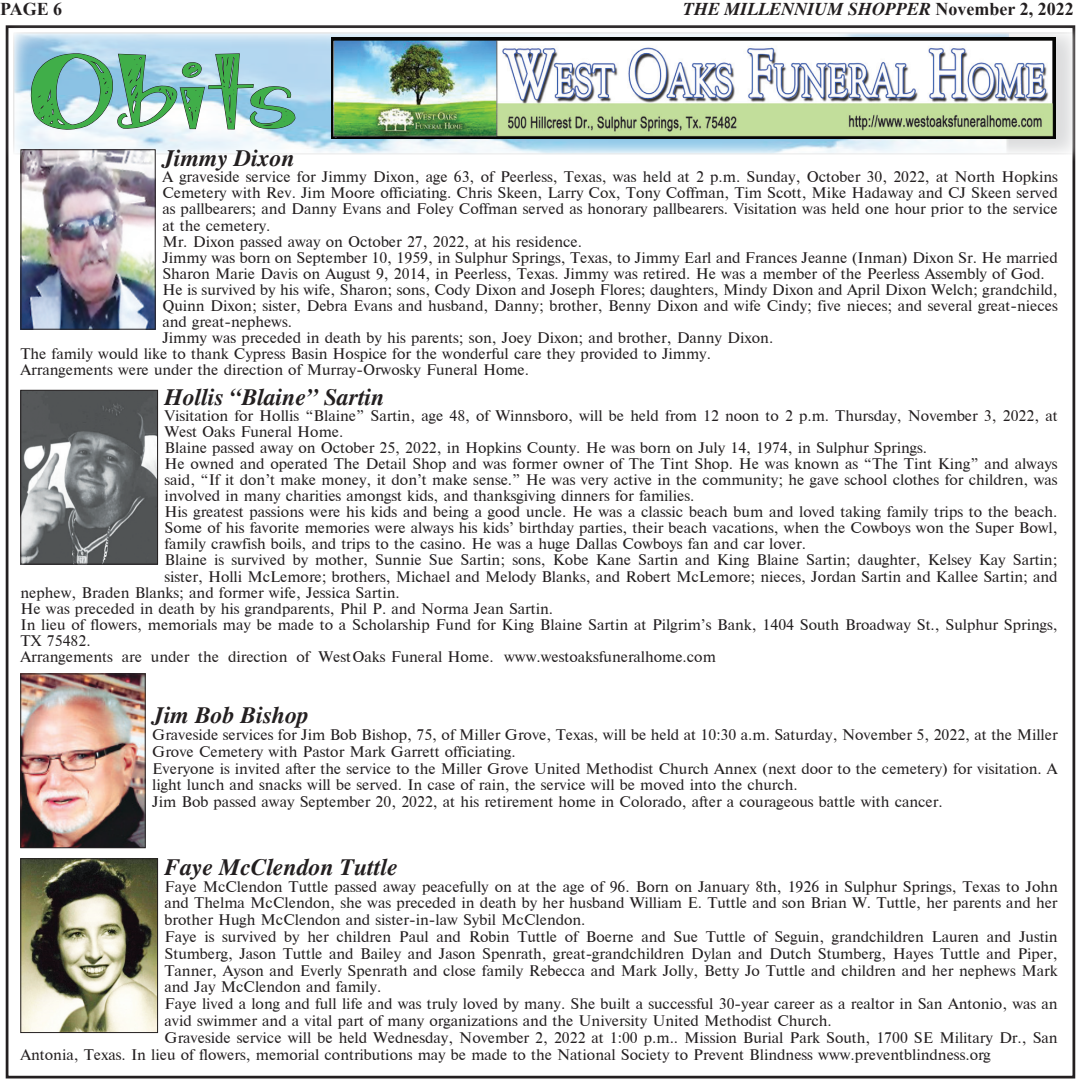
<style>
.page{position:relative;width:1080px;height:1080px;background:#fff}
.page>*{position:absolute;margin:0;border:0;box-sizing:border-box;transform-origin:0 0}
.t1{font:77.85px "Janda Apple Cobbler";color:#40ae49;scale:1.42 1}
.t2{font:italic 700 23.4px "Times";color:#231f20}
.t3{font:italic 700 18px "Times New Roman";color:#231f20}
.t4{font:700 18px "Times New Roman";color:#231f20}
.t5{font:14.55px/16.8px "Times";color:#231f20}
.s1{font-style:normal}
</style>
<div class="page">
<div style="left:3px;top:23px;width:1072px;height:141px;background:#fff;opacity:.75"></div>
<svg style="left:1009px;top:34px;width:64px;height:119px;fill:#e3e4e5"></svg>
<img style="left:15px;top:34px;width:994px;height:119px">
<img style="left:332px;top:38px;width:724px;height:100px">
<svg style="left:30px;top:53px;width:266px;height:77px;background:#a6c4d7"></svg>
<img style="left:22px;top:676px;width:121px;height:170px">
<div style="left:20px;top:674px;width:125px;height:174px;border:1px solid #231f20"></div>
<img style="left:22px;top:151px;width:132px;height:177px">
<div style="left:20px;top:149px;width:136px;height:181px;border:1px solid #231f20"></div>
<img style="left:22px;top:860px;width:134px;height:171px">
<div style="left:20px;top:858px;width:138px;height:175px;border:1px solid #231f20"></div>
<img style="left:22px;top:392px;width:134px;height:170px">
<div style="left:20px;top:390px;width:138px;height:174px;border:1px solid #231f20"></div>
<p class="t4" style="left:0;top:-4px;width:64px">PAGE 6</p>
<p class="t3" style="left:683px;top:-2px;width:392px">THE MILLENNIUM SHOPPER <span class="s1">November 2, 2022</span></p>
<h1 class="t1" style="left:30px;top:56px;width:189px">Obits</h1>
<h2 class="t2" style="left:162px;top:145px;width:134px">Jimmy Dixon</h2>
<p class="t5" style="left:162px;top:169px;width:897px">A graveside service for Jimmy Dixon, age 63, of Peerless, Texas, was held at 2 p.m. Sunday, October 30, 2022, at North Hopkins</p>
<p class="t5" style="left:162px;top:185px;width:897px">Cemetery with Rev. Jim Moore officiating. Chris Skeen, Larry Cox, Tony Coffman, Tim Scott, Mike Hadaway and CJ Skeen served</p>
<p class="t5" style="left:162px;top:201px;width:897px">as pallbearers; and Danny Evans and Foley Coffman served as honorary pallbearers. Visitation was held one hour prior to the service</p>
<p class="t5" style="left:162px;top:217px;width:110px">at the cemetery.</p>
<p class="t5" style="left:162px;top:233px;width:421px">Mr. Dixon passed away on October 27, 2022, at his residence.</p>
<p class="t5" style="left:162px;top:249px;width:897px">Jimmy was born on September 10, 1959, in Sulphur Springs, Texas, to Jimmy Earl and Frances Jeanne (Inman) Dixon Sr. He married</p>
<p class="t5" style="left:162px;top:265px;width:884px">Sharon Marie Davis on August 9, 2014, in Peerless, Texas. Jimmy was retired. He was a member of the Peerless Assembly of God.</p>
<p class="t5" style="left:162px;top:281px;width:897px">He is survived by his wife, Sharon; sons, Cody Dixon and Joseph Flores; daughters, Mindy Dixon and April Dixon Welch; grandchild,</p>
<p class="t5" style="left:162px;top:297px;width:897px">Quinn Dixon; sister, Debra Evans and husband, Danny; brother, Benny Dixon and wife Cindy; five nieces; and several great-nieces</p>
<p class="t5" style="left:162px;top:313px;width:131px">and great-nephews.</p>
<p class="t5" style="left:162px;top:329px;width:612px">Jimmy was preceded in death by his parents; son, Joey Dixon; and brother, Danny Dixon.</p>
<p class="t5" style="left:20px;top:346px;width:692px">The family would like to thank Cypress Basin Hospice for the wonderful care they provided to Jimmy.</p>
<p class="t5" style="left:20px;top:362px;width:510px">Arrangements were under the direction of Murray-Orwosky Funeral Home.</p>
<h2 class="t2" style="left:165px;top:383px;width:222px">Hollis “Blaine” Sartin</h2>
<p class="t5" style="left:165px;top:407px;width:895px">Visitation for Hollis “Blaine” Sartin, age 48, of Winnsboro, will be held from 12 noon to 2 p.m. Thursday, November 3, 2022, at</p>
<p class="t5" style="left:165px;top:423px;width:180px">West Oaks Funeral Home.</p>
<p class="t5" style="left:165px;top:439px;width:764px">Blaine passed away on October 25, 2022, in Hopkins County. He was born on July 14, 1974, in Sulphur Springs.</p>
<p class="t5" style="left:165px;top:455px;width:895px">He owned and operated The Detail Shop and was former owner of The Tint Shop. He was known as “The Tint King” and always</p>
<p class="t5" style="left:165px;top:471px;width:895px">said, “If it don’t make money, it don’t make sense.” He was very active in the community; he gave school clothes for children, was</p>
<p class="t5" style="left:165px;top:488px;width:531px">involved in many charities amongst kids, and thanksgiving dinners for families.</p>
<p class="t5" style="left:165px;top:504px;width:895px">His greatest passions were his kids and being a good uncle. He was a classic beach bum and loved taking family trips to the beach.</p>
<p class="t5" style="left:165px;top:520px;width:895px">Some of his favorite memories were always his kids’ birthday parties, their beach vacations, when the Cowboys won the Super Bowl,</p>
<p class="t5" style="left:165px;top:536px;width:643px">family crawfish boils, and trips to the casino. He was a huge Dallas Cowboys fan and car lover.</p>
<p class="t5" style="left:165px;top:552px;width:895px">Blaine is survived by mother, Sunnie Sue Sartin; sons, Kobe Kane Sartin and King Blaine Sartin; daughter, Kelsey Kay Sartin;</p>
<p class="t5" style="left:165px;top:568px;width:895px">sister, Holli McLemore; brothers, Michael and Melody Blanks, and Robert McLemore; nieces, Jordan Sartin and Kallee Sartin; and</p>
<p class="t5" style="left:20px;top:584px;width:381px">nephew, Braden Blanks; and former wife, Jessica Sartin.</p>
<p class="t5" style="left:20px;top:600px;width:534px">He was preceded in death by his grandparents, Phil P. and Norma Jean Sartin.</p>
<p class="t5" style="left:20px;top:616px;width:1039px">In lieu of flowers, memorials may be made to a Scholarship Fund for King Blaine Sartin at Pilgrim’s Bank, 1404 South Broadway St., Sulphur Springs,</p>
<p class="t5" style="left:20px;top:632px;width:72px">TX 75482.</p>
<p class="t5" style="left:20px;top:648px;width:697px">Arrangements are under the direction of West Oaks Funeral Home. www.westoaksfuneralhome.com</p>
<h2 class="t2" style="left:152px;top:701px;width:158px">Jim Bob Bishop</h2>
<p class="t5" style="left:152px;top:726px;width:907px">Graveside services for Jim Bob Bishop, 75, of Miller Grove, Texas, will be held at 10:30 a.m. Saturday, November 5, 2022, at the Miller Grove Cemetery with Pastor Mark Garrett officiating.<br>Everyone is invited after the service to the Miller Grove United Methodist Church Annex (next door to the cemetery) for visitation. A light lunch and snacks will be served. In case of rain, the service will be moved into the church.<br>Jim Bob passed away September 20, 2022, at his retirement home in Colorado, after a courageous battle with cancer.</p>
<h2 class="t2" style="left:165px;top:853px;width:235px">Faye McClendon Tuttle</h2>
<p class="t5" style="left:165px;top:878px;width:895px">Faye McClendon Tuttle passed away peacefully on at the age of 96. Born on January 8th, 1926 in Sulphur Springs, Texas to John</p>
<p class="t5" style="left:165px;top:895px;width:895px">and Thelma McClendon, she was preceded in death by her husband William E. Tuttle and son Brian W. Tuttle, her parents and her</p>
<p class="t5" style="left:165px;top:912px;width:423px">brother Hugh McClendon and sister-in-law Sybil McClendon.</p>
<p class="t5" style="left:165px;top:928px;width:895px">Faye is survived by her children Paul and Robin Tuttle of Boerne and Sue Tuttle of Seguin, grandchildren Lauren and Justin</p>
<p class="t5" style="left:165px;top:945px;width:895px">Stumberg, Jason Tuttle and Bailey and Jason Spenrath, great-grandchildren Dylan and Dutch Stumberg, Hayes Tuttle and Piper,</p>
<p class="t5" style="left:165px;top:962px;width:895px">Tanner, Ayson and Everly Spenrath and close family Rebecca and Mark Jolly, Betty Jo Tuttle and children and her nephews Mark</p>
<p class="t5" style="left:165px;top:979px;width:218px">and Jay McClendon and family.</p>
<p class="t5" style="left:165px;top:996px;width:895px">Faye lived a long and full life and was truly loved by many. She built a successful 30-year career as a realtor in San Antonio, was an</p>
<p class="t5" style="left:165px;top:1012px;width:669px">avid swimmer and a vital part of many organizations and the University United Methodist Church.</p>
<p class="t5" style="left:165px;top:1029px;width:895px">Graveside service will be held Wednesday, November 2, 2022 at 1:00 p.m.. Mission Burial Park South, 1700 SE Military Dr., San</p>
<p class="t5" style="left:20px;top:1046px;width:972px">Antonia, Texas. In lieu of flowers, memorial contributions may be made to the National Society to Prevent Blindness www.preventblindness.org</p>
</div>
